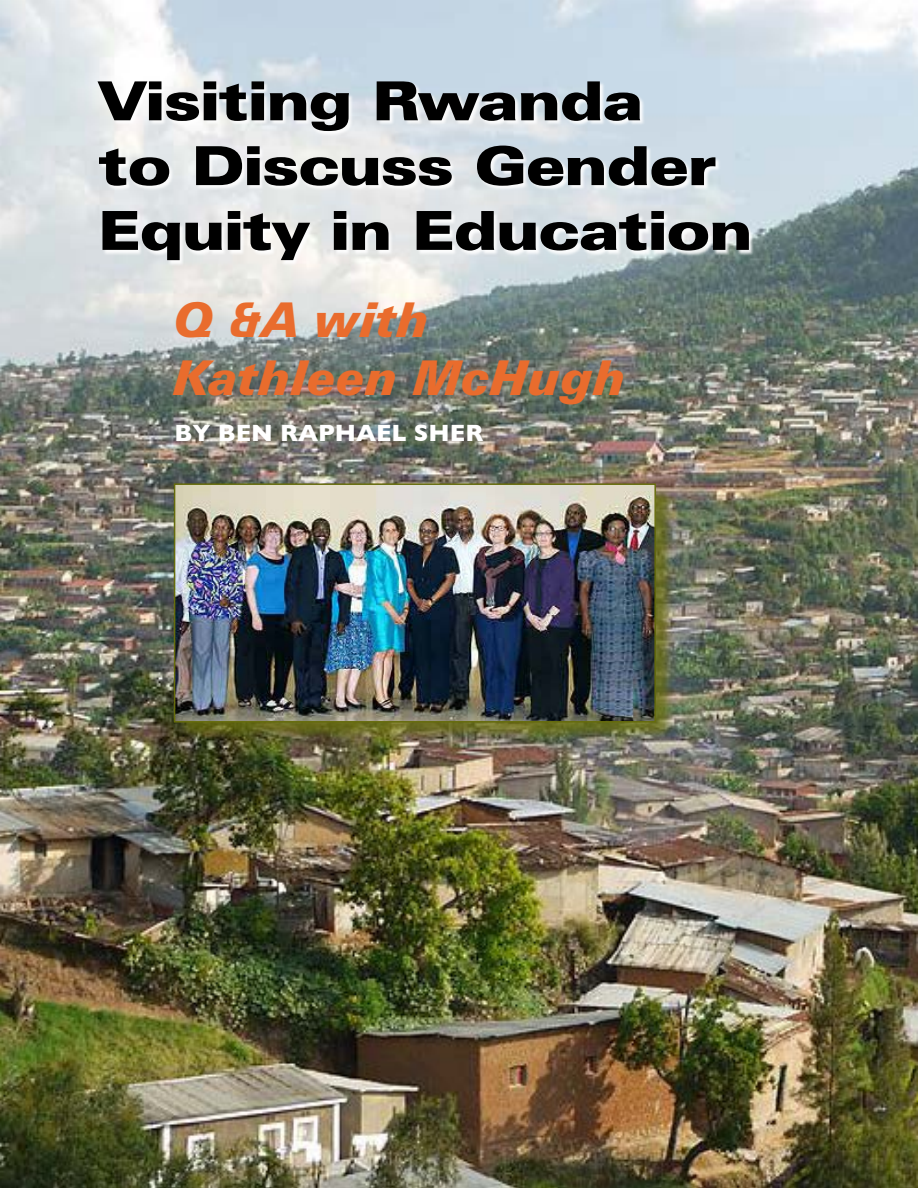
<style>
.page{position:relative;width:918px;height:1188px;background:#fff}
.page>*{position:absolute;margin:0;border:0;box-sizing:border-box;transform-origin:0 0}
.t1{font:900 expanded 54px/64.8px "Zurich BT";color:#000}
.t2{font:italic 900 48px/57.6px "Zurich BT";color:#e96c2d}
.t3{font:700 24px "Gill Sans";color:#fff}
</style>
<div class="page">
<img style="left:0;top:0;width:918px;height:1188px">
<div style="left:98px;top:82px;width:656px;height:184px;background:#fff;opacity:.9"></div>
<div style="left:176px;top:485px;width:499px;height:257px;background:#666c0c;opacity:.75"></div>
<img style="left:177px;top:486px;width:476px;height:234px">
<div style="left:174px;top:483px;width:482px;height:240px;border:2px solid #666c0c"></div>
<p class="t1" style="left:99px;top:69px;width:654px">Visiting Rwanda<br>to Discuss Gender<br>Equity in Education</p>
<p class="t2" style="left:175px;top:291px;width:453px">Q &amp;A with<br>Kathleen McHugh</p>
<p class="t3" style="left:175px;top:419px;width:310px">BY BEN RAPHAEL SHER</p>
</div>
